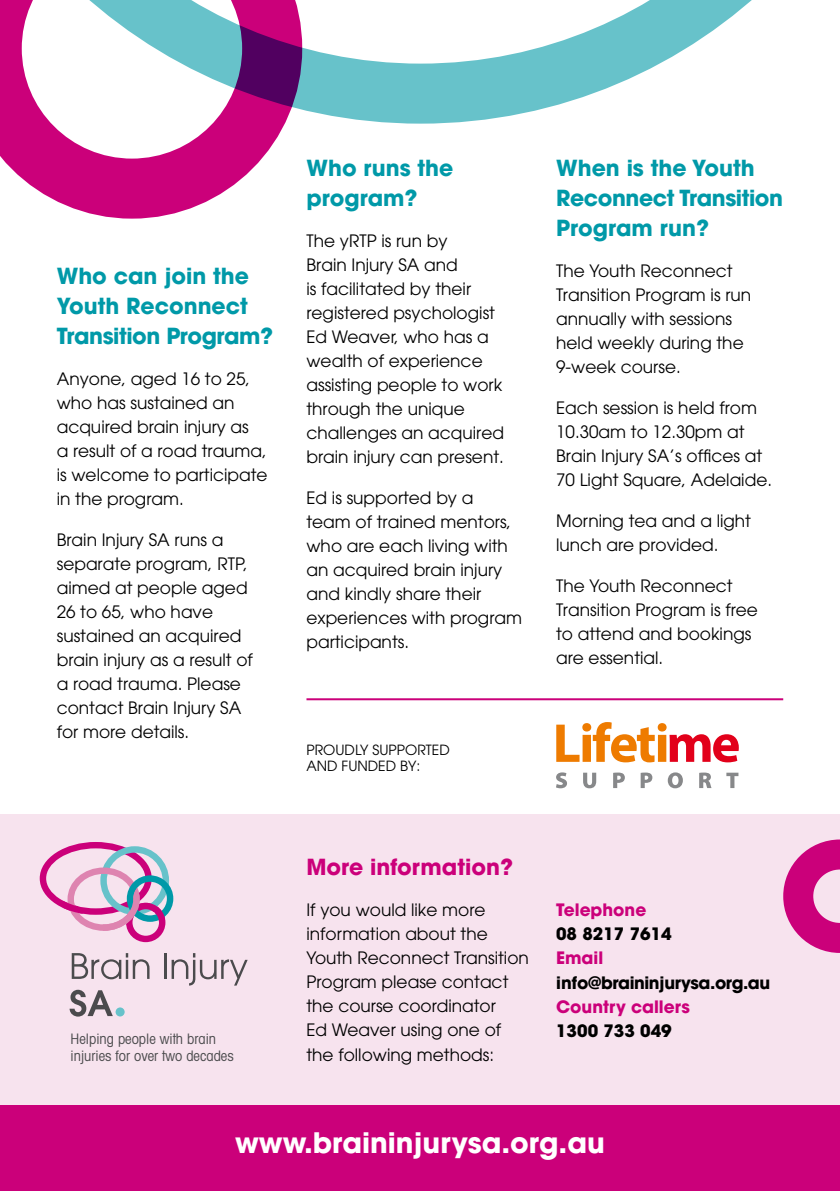
<style>
.page{position:relative;width:840px;height:1191px;background:#fff}
.page>*{position:absolute;margin:0;border:0;box-sizing:border-box;transform-origin:0 0}
.t1{font:700 28px "Avant Garde";color:#fff}
.t2{font:700 22px/30px "Avant Garde";color:#0099a8}
.t3{font:700 22px/30px "Avant Garde";letter-spacing:-.02em;color:#0099a8}
.t4{font:700 22px "Avant Garde";color:#cb007a}
.t5{font:17px/24px "Avant Garde";color:#000}
.t6{font:700 17px "Avant Garde";color:#cb007a}
.t7{font:700 17px "Avant Garde";letter-spacing:-.025em;color:#000}
.t8{font:700 17px "Avant Garde";color:#000}
.t9{font:condensed 14.4px/16.6px "Avant Garde";color:#4b4b4d}
.t10{font:14px/16px "Avant Garde";color:#000}
</style>
<div class="page">
<div style="left:0;top:814px;width:839px;height:291px;background:#f7e3ee"></div>
<div style="left:0;top:1106px;width:839px;height:85px;background:#cb007a"></div>
<svg style="left:72px;top:953px;width:77px;height:26px"></svg>
<hr style="left:164px;top:953px;width:2px;height:26px;background:#4b4b4d">
<svg style="left:171px;top:953px;width:76px;height:32px"></svg>
<svg style="left:69px;top:989px;width:44px;height:27px"></svg>
<div style="left:115px;top:1007px;width:10px;height:9px;background:#67c2ca;border-radius:50%"></div>
<svg style="left:40px;top:842px;width:133px;height:100px"></svg>
<svg style="left:783px;top:839px;width:56px;height:114px"></svg>
<hr style="left:306px;top:698px;width:476px;height:2px;background:#cb007a">
<svg style="left:302px;top:0;width:450px;height:124px"></svg>
<svg style="left:0;top:0;width:302px;height:219px"></svg>
<svg style="left:556px;top:722px;width:182px;height:40px"></svg>
<svg style="left:556px;top:772px;width:182px;height:16px"></svg>
<p class="t2" style="left:57px;top:261px;width:218px">Who can join the<br>Youth Reconnect<br>Transition Program?</p>
<p class="t5" style="left:57px;top:367px;width:212px">Anyone, aged 16 to 25, who has sustained an acquired brain injury as<br>a result of a road trauma, is welcome to participate in the program.</p>
<p class="t5" style="left:57px;top:528px;width:197px">Brain Injury SA runs a separate program, RTP, aimed at people aged<br>26 to 65, who have sustained an acquired brain injury as a result of a road trauma. Please contact Brain Injury SA for more details.</p>
<p class="t2" style="left:306px;top:153px;width:148px">Who runs the program?</p>
<p class="t5" style="left:306px;top:229px;width:199px">The yRTP is run by<br>Brain Injury SA and<br>is facilitated by their registered psychologist<br>Ed Weaver, who has a wealth of experience assisting people to work through the unique challenges an acquired brain injury can present.</p>
<p class="t5" style="left:306px;top:486px;width:217px">Ed is supported by a<br>team of trained mentors, who are each living with an acquired brain injury and kindly share their experiences with program participants.</p>
<p class="t10" style="left:306px;top:741px;width:145px">PROUDLY SUPPORTED<br>AND FUNDED BY:</p>
<p class="t3" style="left:556px;top:153px;width:228px">When is the Youth<br>Reconnect Transition<br>Program run?</p>
<p class="t5" style="left:556px;top:259px;width:196px">The Youth Reconnect<br>Transition Program is run annually with sessions held weekly during the<br>9-week course.</p>
<p class="t5" style="left:556px;top:396px;width:217px">Each session is held from<br>10.30am to 12.30pm at<br>Brain Injury SA’s offices at<br>70 Light Square, Adelaide.</p>
<p class="t5" style="left:556px;top:509px;width:196px">Morning tea and a light lunch are provided.</p>
<p class="t5" style="left:556px;top:574px;width:203px">The Youth Reconnect<br>Transition Program is free to attend and bookings are essential.</p>
<p class="t9" style="left:71px;top:1030px;width:164px">Helping people with brain injuries for over two decades</p>
<p class="t4" style="left:306px;top:853px;width:208px">More information?</p>
<p class="t5" style="left:306px;top:898px;width:224px">If you would like more information about the<br>Youth Reconnect Transition<br>Program please contact the course coordinator<br>Ed Weaver using one of the following methods:</p>
<p class="t6" style="left:556px;top:899px;width:92px">Telephone</p>
<p class="t8" style="left:556px;top:923px;width:117px">08 8217 7614</p>
<p class="t6" style="left:556px;top:947px;width:49px">Email</p>
<p class="t7" style="left:556px;top:971px;width:215px">info@braininjurysa.org.au</p>
<p class="t6" style="left:556px;top:995px;width:135px">Country callers</p>
<p class="t8" style="left:556px;top:1019px;width:117px">1300 733 049</p>
<h1 class="t1" style="left:235px;top:1124px;width:371px">www.braininjurysa.org.au</h1>
</div>
